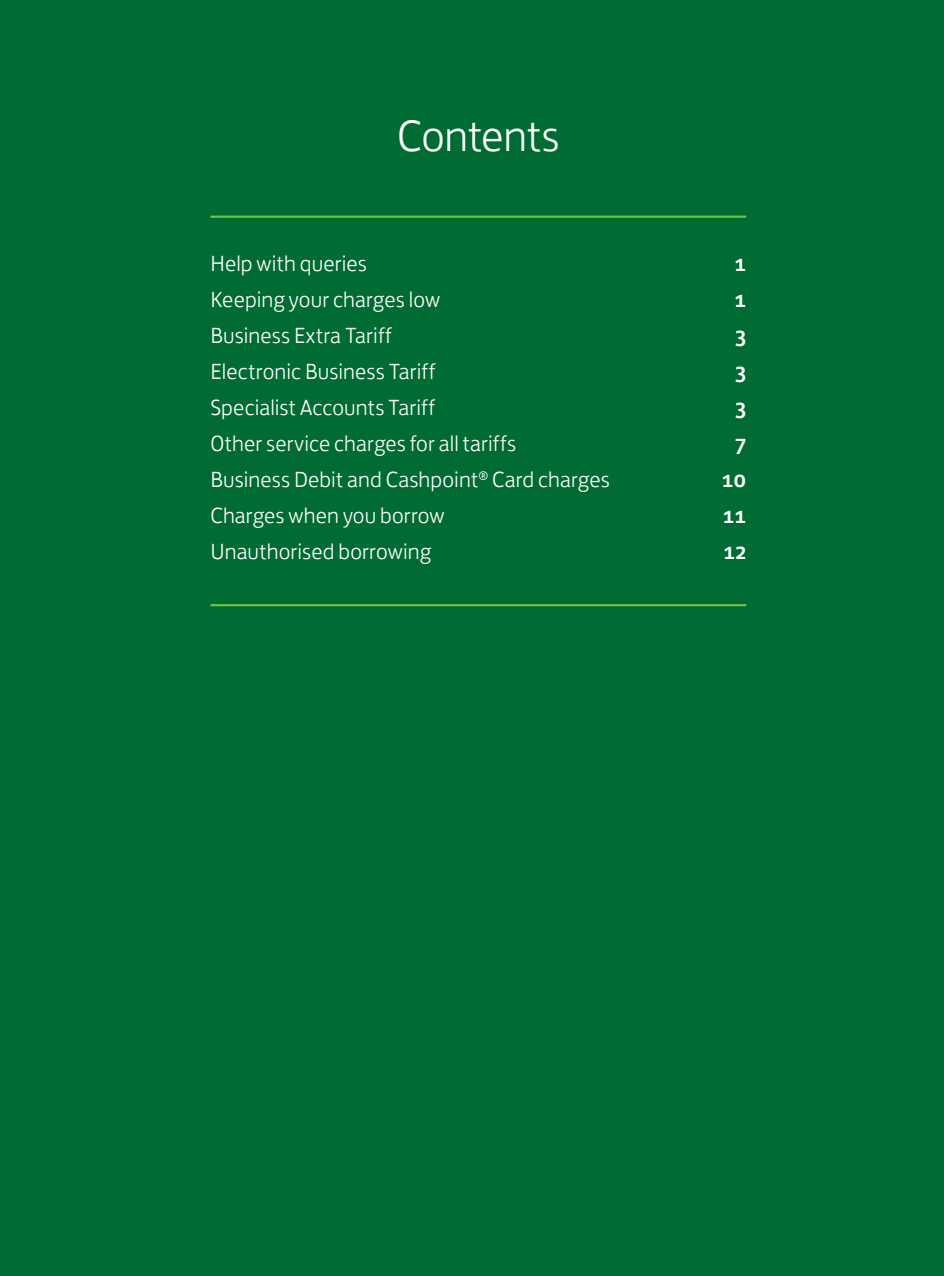
<style>
.page{position:relative;width:944px;height:1276px;background:#006b32}
.page>*{position:absolute;margin:0;border:0;box-sizing:border-box;transform-origin:0 0}
.Contents_X_Head{font:300 45px "Lloyds Bank Jack";letter-spacing:-.005em;color:#fff}
.Contents_Copy{font:300 22.5px "Lloyds Bank Jack";letter-spacing:.005em;color:#fff}
.Contents_Copy_-_Last{font:300 22.5px "Lloyds Bank Jack";letter-spacing:.005em;color:#fff}
.Contents_Copy-2{font:500 22.5px "Lloyds Bank Jack";color:#fff}
.Contents_Copy_-_Last-2{font:500 22.5px "Lloyds Bank Jack";color:#fff}
</style>
<div class="page">
<hr style="left:210px;top:216px;width:536px;height:2px;background:#71bf44">
<hr style="left:210px;top:604px;width:536px;height:2px;background:#71bf44">
<p class="Contents_X_Head" style="left:397px;top:100px;width:164px">Contents</p>
<p class="Contents_Copy" style="left:210px;top:246px;width:158px">Help with queries</p>
<p class="Contents_Copy-2" style="left:734px;top:245px;width:13px">1</p>
<p class="Contents_Copy" style="left:210px;top:282px;width:231px">Keeping your charges low</p>
<p class="Contents_Copy-2" style="left:734px;top:281px;width:13px">1</p>
<p class="Contents_Copy" style="left:210px;top:318px;width:183px">Business Extra Tariff</p>
<p class="Contents_Copy-2" style="left:735px;top:317px;width:13px">3</p>
<p class="Contents_Copy" style="left:210px;top:354px;width:226px">Electronic Business Tariff</p>
<p class="Contents_Copy-2" style="left:735px;top:353px;width:13px">3</p>
<p class="Contents_Copy" style="left:210px;top:390px;width:226px">Specialist Accounts Tariff</p>
<p class="Contents_Copy-2" style="left:735px;top:389px;width:13px">3</p>
<p class="Contents_Copy" style="left:210px;top:426px;width:307px">Other service charges for all tariffs</p>
<p class="Contents_Copy-2" style="left:735px;top:425px;width:12px">7</p>
<p class="Contents_Copy" style="left:210px;top:462px;width:401px">Business Debit and Cashpoint<sup>®</sup> Card charges</p>
<p class="Contents_Copy-2" style="left:722px;top:461px;width:26px">10</p>
<p class="Contents_Copy" style="left:210px;top:498px;width:236px">Charges when you borrow</p>
<p class="Contents_Copy-2" style="left:723px;top:497px;width:25px">11</p>
<p class="Contents_Copy_-_Last" style="left:210px;top:534px;width:222px">Unauthorised borrowing</p>
<p class="Contents_Copy_-_Last-2" style="left:723px;top:533px;width:24px">12</p>
</div>
